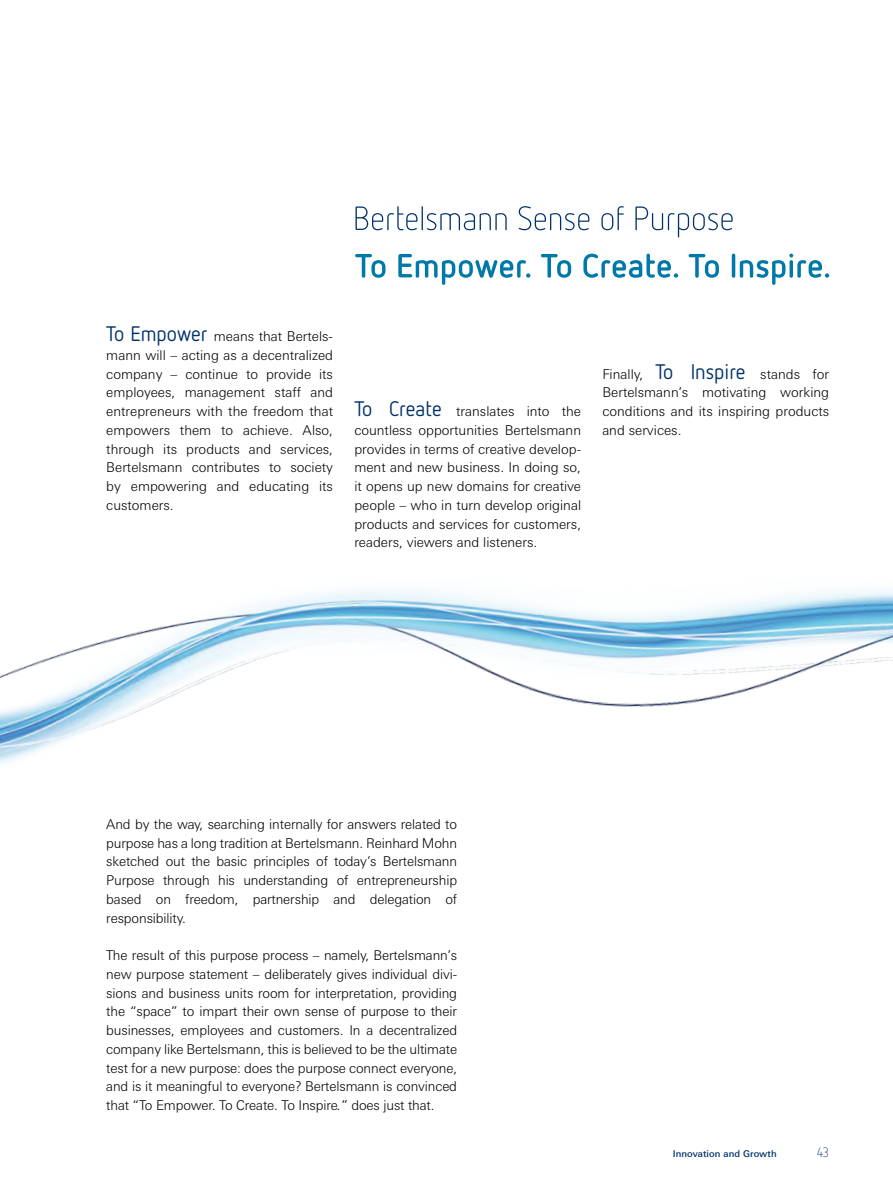
<style>
.page{position:relative;width:893px;height:1191px;background:#fff}
.page>*{position:absolute;margin:0;border:0;box-sizing:border-box;transform-origin:0 0}
.t1{font:300 13.5px/18.8px "LT Univers Basic";color:#000;text-align:justify}
.t2{font:300 13.5px "Netto OT";color:#00316a}
.t3{font:500 9.3px "LT Univers Basic";letter-spacing:.01em;color:#00316a}
.s1{font-family:"Netto OT";font-weight:400;font-size:21px;color:#00316a}
.s2{font-style:italic}
</style>
<div class="page">
<img style="left:0;top:590px;width:893px;height:174px">
<svg style="left:355px;top:254px;width:474px;height:31px"></svg>
<svg style="left:355px;top:206px;width:378px;height:31px"></svg>
<p class="t1" style="left:106px;top:327px;width:228px"><span class="s1">To Empower</span> means that Bertels&shy;mann will – acting as a decentralized company – continue to provide its employees, management staff and entrepreneurs with the freedom that empowers them to achieve. Also, through its products and services, Bertelsmann contributes to society by empowering and educating its customers.</p>
<p class="t1" style="left:354px;top:402px;width:228px"><span class="s1">To Create</span> translates into the countless opportunities Bertelsmann provides in terms of creative develop&shy;ment and new business. In doing so, it opens up new domains for creative people – who in turn develop original products and services for customers, readers, viewers and listeners.</p>
<p class="t1" style="left:602px;top:364px;width:228px">Finally, <span class="s1">To Inspire</span> stands for Bertelsmann’s motivating working conditions and its inspiring products and services.</p>
<p class="t1" style="left:106px;top:814px;width:352px">And by the way, searching internally for answers related to purpose has a long tradition at Bertelsmann. Reinhard Mohn sketched out the basic principles of today’s Bertelsmann Purpose through his understanding of entrepreneurship based on freedom, partnership and delegation of responsibility.</p>
<p class="t1" style="left:106px;top:945px;width:352px">The result of this purpose process – namely, Bertelsmann’s new purpose statement – deliberately gives individual divi&shy;sions and business units room for interpretation, providing the “space” to impart their own sense of purpose to their businesses, employees and customers. In a decentralized company like Bertelsmann, this is believed to be the ultimate test for a new purpose: does the purpose connect everyone, and is it meaningful to everyone? Bertelsmann is convinced that “To Empower. To Create. To Inspire<span class="s2">.</span>” does just that.</p>
<p class="t3" style="left:673px;top:1148px;width:106px">Innovation and Growth</p>
<p class="t2" style="left:817px;top:1144px;width:14px">43</p>
</div>
